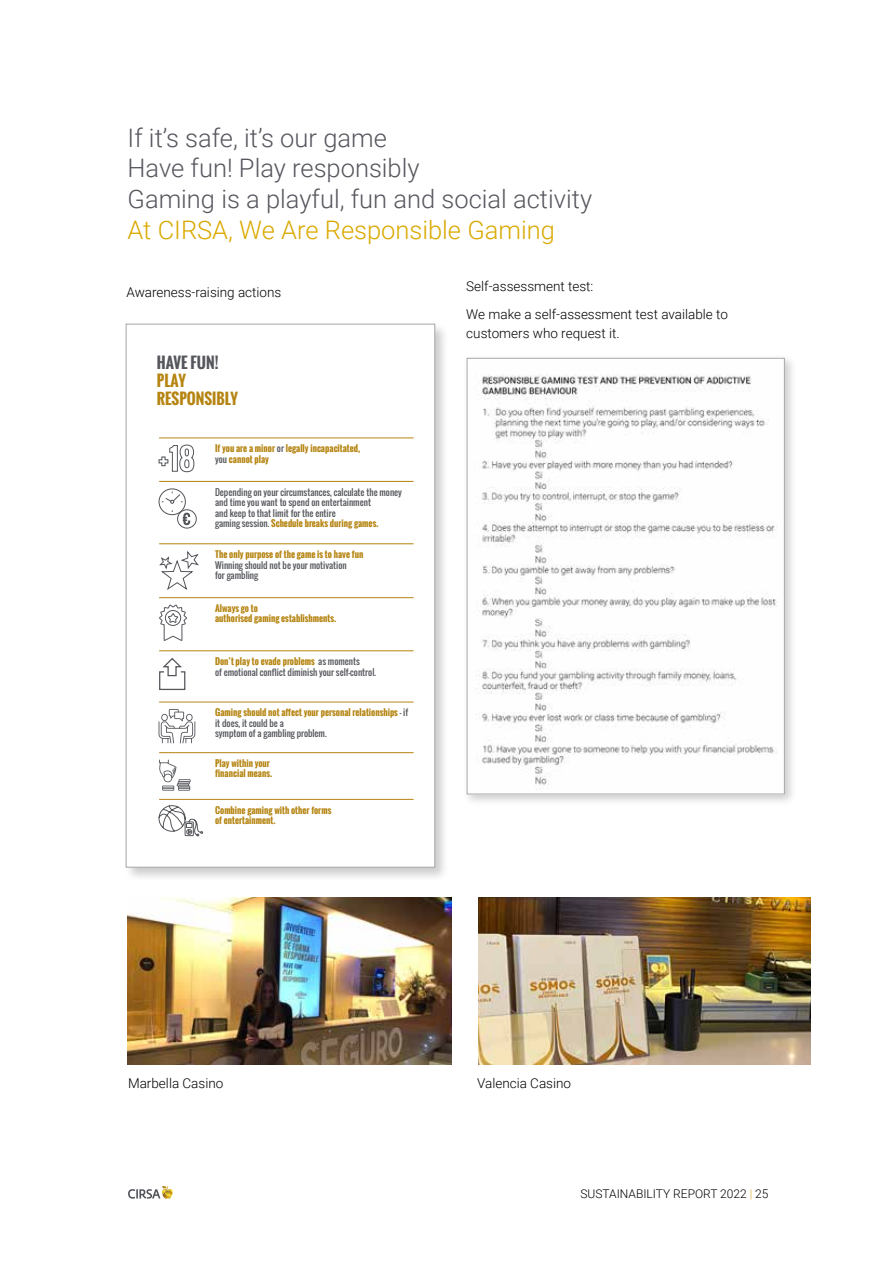
<style>
.page{position:relative;width:893px;height:1263px;background:#fff}
.page>*{position:absolute;margin:0;border:0;box-sizing:border-box;transform-origin:0 0}
.t1{font:300 25.5px/30.6px "Roboto";color:#57565e}
.t2{font:300 25.5px "Roboto";color:#daa900}
.t3{font:700 15.15px/18.1px "Oswald";color:#b58410}
.t4{font:700 15.15px "Oswald";color:#54565b}
.t5{font:300 13.5px/28px "Roboto";color:#000}
.t6{font:300 12px "Roboto";color:#000}
.t7{font:700 8.85px/10.5px "Oswald";color:#b58410}
.t8{font:8.85px/10.5px "Oswald";color:#54565b}
.s1{font-weight:400;color:#54565b}
.s2{font-weight:400;color:#fff}
.s3{font-weight:700;color:#b58410}
.s4{color:#fff}
.s5{color:#dbab28}
</style>
<div class="page">
<svg style="left:128px;top:1186px;width:45px;height:13px"></svg>
<img style="left:127px;top:897px;width:324px;height:167px">
<img style="left:479px;top:897px;width:331px;height:167px">
<div style="left:124px;top:322px;width:325px;height:560px;background:#000;opacity:.2"></div>
<div style="left:126px;top:324px;width:309px;height:543px;background:#fff;border:1px solid #a5a6a8"></div>
<hr style="left:159px;top:437px;width:255px;height:1px;background:#b58410">
<svg style="left:158px;top:444px;width:37px;height:29px"></svg>
<hr style="left:159px;top:481px;width:255px;height:1px;background:#b58410">
<svg style="left:158px;top:488px;width:32px;height:37px"></svg>
<div style="left:177px;top:509px;width:20px;height:20px;border:1px solid #54565b;border-radius:50%"></div>
<hr style="left:159px;top:543px;width:255px;height:1px;background:#b58410">
<hr style="left:159px;top:597px;width:255px;height:1px;background:#b58410">
<svg style="left:159px;top:551px;width:41px;height:90px"></svg>
<hr style="left:159px;top:650px;width:255px;height:1px;background:#b58410">
<svg style="left:159px;top:657px;width:27px;height:33px"></svg>
<hr style="left:159px;top:701px;width:255px;height:1px;background:#b58410">
<svg style="left:159px;top:709px;width:36px;height:34px"></svg>
<hr style="left:159px;top:752px;width:255px;height:1px;background:#b58410">
<svg style="left:159px;top:760px;width:32px;height:31px"></svg>
<hr style="left:159px;top:799px;width:255px;height:1px;background:#b58410">
<svg style="left:158px;top:805px;width:45px;height:31px"></svg>
<div style="left:462px;top:353px;width:335px;height:454px;background:#000;opacity:.2"></div>
<img style="left:466px;top:357px;width:318px;height:437px">
<div style="left:467px;top:358px;width:317px;height:436px;border:1px solid #a5a6a8"></div>
<h1 class="t1" style="left:128px;top:121px;width:466px">If it’s safe, it’s our game<br>Have fun! Play responsibly<br>Gaming is a playful, fun and social activity</h1>
<h1 class="t2" style="left:128px;top:212px;width:429px">At CIRSA, We Are Responsible Gaming</h1>
<h3 class="t5" style="left:127px;top:278px;width:156px">Awareness-raising actions</h3>
<h3 class="t5" style="left:466px;top:271px;width:263px">Self-assessment test:<br>We make a self-assessment test available to</h3>
<h3 class="t5" style="left:466px;top:319px;width:155px">customers who request it.</h3>
<h2 class="t4" style="left:157px;top:351px;width:63px">HAVE FUN!</h2>
<h2 class="t3" style="left:157px;top:372px;width:83px">PLAY<br>RESPONSIBLY</h2>
<p class="t7" style="left:215px;top:443px;width:147px">If you are a minor <span class="s1">or</span> legally incapacitated, <span class="s1">you</span> cannot play<span class="s2">.</span></p>
<p class="t8" style="left:215px;top:487px;width:188px">Depending on your circumstances, calculate the money and time you want to spend on entertainment<br>and keep to that limit for the entire<br>gaming session. <span class="s3">Schedule breaks during games.</span></p>
<p class="t7" style="left:215px;top:549px;width:150px">The only purpose of the game is to have fun</p>
<p class="t8" style="left:215px;top:559px;width:133px">Winning should not be your motivation for gambling</p>
<p class="t7" style="left:215px;top:603px;width:123px">Always go to<br>authorised gaming establishments.</p>
<p class="t8" style="left:215px;top:656px;width:162px"><span class="s3">Don’t play to evade problems</span><span class="s4">,</span> as moments<br>of emotional conflict diminish your self-control.</p>
<p class="t7" style="left:215px;top:707px;width:195px">Gaming should not affect your personal relationships <span class="s1">– if it does, it could be a<br>symptom of a gambling problem.</span></p>
<p class="t7" style="left:215px;top:758px;width:59px">Play within your financial means.</p>
<p class="t7" style="left:215px;top:805px;width:118px">Combine gaming with other forms of entertainment.</p>
<h3 class="t5" style="left:128px;top:1069px;width:97px">Marbella Casino</h3>
<h3 class="t5" style="left:477px;top:1069px;width:95px">Valencia Casino</h3>
<h3 class="t6" style="left:580px;top:1185px;width:190px">SUSTAINABILITY REPORT 2022 <span class="s5">|</span> 25</h3>
</div>
